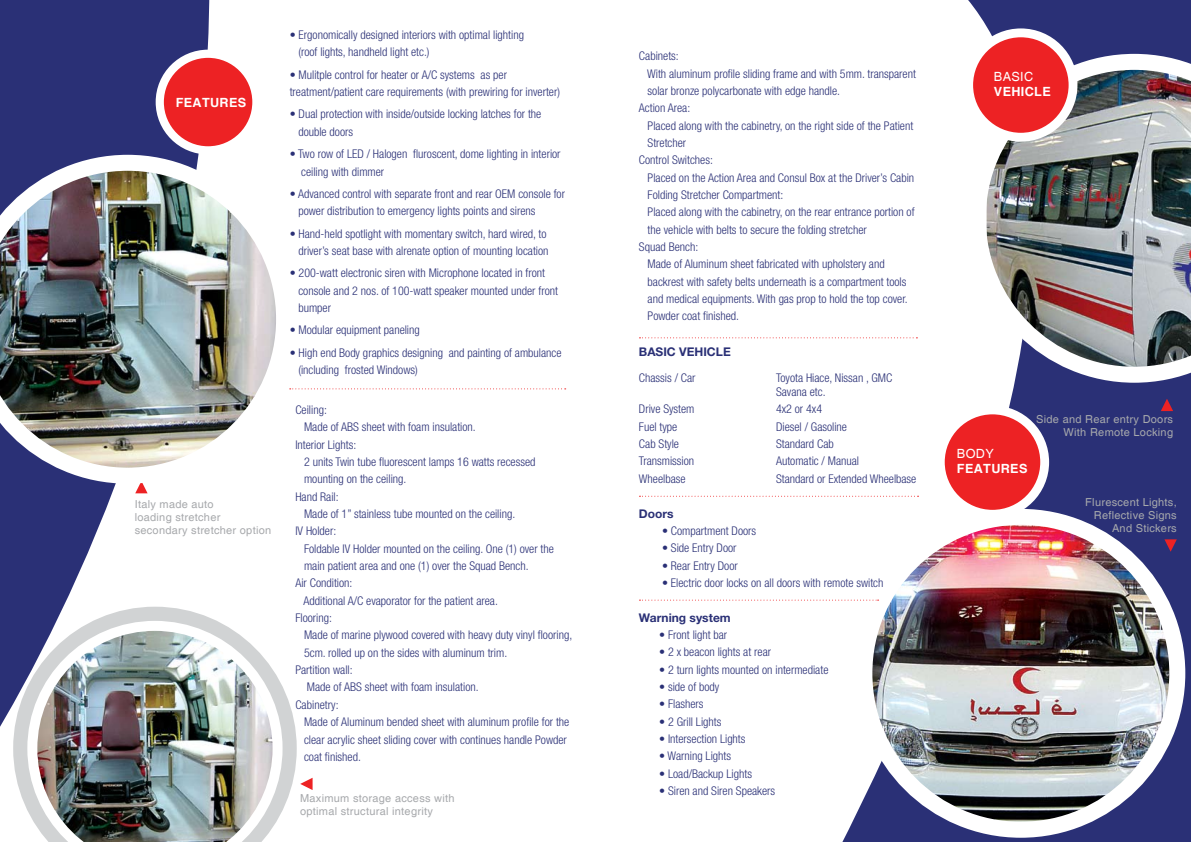
<style>
.page{position:relative;width:1191px;height:842px;background:#fff}
.page>*{position:absolute;margin:0;border:0;box-sizing:border-box;transform-origin:0 0}
.t1{font:700 12.7px "Helvetica";letter-spacing:.025em;color:#fff}
.t2{font:12.7px "Helvetica";letter-spacing:.025em;color:#fff}
.t3{font:300 condensed 12px/17.3px "Helvetica Neue";color:#2a3076}
.t4{font:700 12px "Helvetica Neue";color:#2a3076}
.t5{font:11px/13.2px "Helvetica";letter-spacing:.025em;color:#a7a9ac}
</style>
<div class="page">
<svg style="left:0;top:0;width:209px;height:727px;fill:#2a3076"></svg>
<div style="left:160px;top:54px;width:96px;height:96px;background:#ed2224;border-radius:50%"></div>
<div style="left:156px;top:50px;width:104px;height:104px;border:8px solid #fff;border-radius:50%"></div>
<svg style="left:135px;top:484px;width:13px;height:9px"></svg>
<svg style="left:300px;top:778px;width:12px;height:12px"></svg>
<img style="left:0;top:155px;width:291px;height:329px">
<svg style="left:834px;top:0;width:357px;height:842px"></svg>
<div style="left:940px;top:410px;width:104px;height:104px;background:#ed2224;border-radius:50%"></div>
<div style="left:936px;top:405px;width:113px;height:114px;border:9px solid #fff;border-radius:50%"></div>
<img style="left:969px;top:54px;width:222px;height:329px">
<div style="left:968px;top:33px;width:105px;height:104px;background:#ed2224;border-radius:50%"></div>
<div style="left:964px;top:28px;width:113px;height:114px;border:9px solid #fff;border-radius:50%"></div>
<img style="left:866px;top:519px;width:309px;height:311px">
<div style="left:856px;top:509px;width:329px;height:329px;border:16px solid #fff;border-radius:50%"></div>
<svg style="left:1160px;top:399px;width:13px;height:12px"></svg>
<svg style="left:13px;top:607px;width:284px;height:204px"></svg>
<img style="left:27px;top:621px;width:255px;height:221px">
<svg style="left:290px;top:388px;width:276px;height:1px"></svg>
<svg style="left:639px;top:337px;width:278px;height:1px"></svg>
<svg style="left:639px;top:496px;width:279px;height:1px"></svg>
<svg style="left:639px;top:600px;width:239px;height:1px"></svg>
<svg style="left:1164px;top:539px;width:12px;height:13px"></svg>
<p class="t3" style="left:298px;top:26px;width:227px;text-indent:-9px">• Ergonomically designed interiors with optimal lighting (roof lights, handheld light etc.)</p>
<p class="t3" style="left:290px;top:66px;width:272px">• Mulitple control for heater or A/C systems as per treatment/patient care requirements (with prewiring for inverter)</p>
<p class="t3" style="left:298px;top:105px;width:244px;text-indent:-9px">• Dual protection with inside/outside locking latches for the double doors</p>
<p class="t3" style="left:301px;top:145px;width:261px;text-indent:-12px">• Two row of LED / Halogen fluroscent, dome lighting in interior ceiling with dimmer</p>
<p class="t3" style="left:298px;top:185px;width:268px;text-indent:-9px">• Advanced control with separate front and rear OEM console for power distribution to emergency lights points and sirens</p>
<p class="t3" style="left:290px;top:225px;width:260px;text-align:right">• Hand-held spotlight with momentary switch, hard wired, to driver’s seat base with alrenate option of mounting location</p>
<p class="t3" style="left:298px;top:264px;width:261px;text-indent:-9px">• 200-watt electronic siren with Microphone located in front console and 2 nos. of 100-watt speaker mounted under front bumper</p>
<p class="t3" style="left:290px;top:321px;width:132px">• Modular equipment paneling</p>
<p class="t3" style="left:298px;top:344px;width:265px;text-indent:-9px">• High end Body graphics designing and painting of ambulance (including frosted Windows)</p>
<p class="t3" style="left:639px;top:47px;width:41px">Cabinets:</p>
<p class="t3" style="left:647px;top:65px;width:270px">With aluminum profile sliding frame and with 5mm. transparent</p>
<p class="t3" style="left:647px;top:82px;width:194px">solar bronze polycarbonate with edge handle.</p>
<p class="t3" style="left:639px;top:99px;width:53px">Action Area:</p>
<p class="t3" style="left:647px;top:117px;width:267px">Placed along with the cabinetry, on the right side of the Patient</p>
<p class="t3" style="left:647px;top:134px;width:40px">Stretcher</p>
<p class="t3" style="left:639px;top:151px;width:75px">Control Switches:</p>
<p class="t3" style="left:647px;top:169px;width:268px">Placed on the Action Area and Consul Box at the Driver’s Cabin</p>
<p class="t3" style="left:647px;top:186px;width:137px">Folding Stretcher Compartment:</p>
<p class="t3" style="left:647px;top:203px;width:268px">Placed along with the cabinetry, on the rear entrance portion of</p>
<p class="t3" style="left:647px;top:221px;width:221px">the vehicle with belts to secure the folding stretcher</p>
<p class="t3" style="left:639px;top:238px;width:61px">Squad Bench:</p>
<p class="t3" style="left:647px;top:255px;width:239px">Made of Aluminum sheet fabricated with upholstery and</p>
<p class="t3" style="left:647px;top:273px;width:260px">backrest with safety belts underneath is a compartment tools</p>
<p class="t3" style="left:647px;top:290px;width:262px">and medical equipments. With gas prop to hold the top cover.</p>
<p class="t3" style="left:647px;top:307px;width:93px">Powder coat finished.</p>
<p class="t2" style="left:994px;top:69px;width:41px">BASIC</p>
<p class="t1" style="left:994px;top:84px;width:58px">VEHICLE</p>
<p class="t1" style="left:176px;top:95px;width:72px">FEATURES</p>
<p class="t4" style="left:639px;top:344px;width:93px">BASIC VEHICLE</p>
<p class="t3" style="left:639px;top:369px;width:58px">Chassis / Car</p>
<p class="t3" style="left:776px;top:370px;width:118px;line-height:14.4px">Toyota Hiace, Nissan , GMC<br>Savana etc.</p>
<p class="t3" style="left:639px;top:400px;width:57px">Drive System</p>
<p class="t3" style="left:776px;top:400px;width:48px">4x2 or 4x4</p>
<p class="t3" style="left:639px;top:418px;width:40px">Fuel type</p>
<p class="t3" style="left:776px;top:418px;width:73px">Diesel / Gasoline</p>
<p class="t3" style="left:639px;top:435px;width:42px">Cab Style</p>
<p class="t3" style="left:776px;top:435px;width:59px">Standard Cab</p>
<p class="t3" style="left:639px;top:452px;width:57px">Transmission</p>
<p class="t3" style="left:776px;top:452px;width:85px">Automatic / Manual</p>
<p class="t3" style="left:639px;top:470px;width:48px">Wheelbase</p>
<p class="t3" style="left:776px;top:470px;width:142px">Standard or Extended Wheelbase</p>
<p class="t4" style="left:639px;top:506px;width:36px">Doors</p>
<p class="t3" style="left:662px;top:522px;width:96px">• Compartment Doors</p>
<p class="t3" style="left:662px;top:539px;width:76px">• Side Entry Door</p>
<p class="t3" style="left:662px;top:556px;width:77px">• Rear Entry Door</p>
<p class="t3" style="left:662px;top:574px;width:223px">• Electric door locks on all doors with remote switch</p>
<p class="t4" style="left:639px;top:610px;width:93px">Warning system</p>
<p class="t3" style="left:659px;top:626px;width:70px">• Front light bar</p>
<p class="t3" style="left:659px;top:643px;width:113px">• 2 x beacon lights at rear</p>
<p class="t3" style="left:659px;top:661px;width:171px">• 2 turn lights mounted on intermediate</p>
<p class="t3" style="left:659px;top:678px;width:62px">• side of body</p>
<p class="t3" style="left:659px;top:695px;width:46px">• Flashers</p>
<p class="t3" style="left:659px;top:713px;width:64px">• 2 Grill Lights</p>
<p class="t3" style="left:659px;top:730px;width:88px">• Intersection Lights</p>
<p class="t3" style="left:659px;top:747px;width:73px">• Warning Lights</p>
<p class="t3" style="left:659px;top:765px;width:94px">• Load/Backup Lights</p>
<p class="t3" style="left:659px;top:782px;width:118px">• Siren and Siren Speakers</p>
<p class="t3" style="left:295px;top:401px;width:33px">Ceiling:</p>
<p class="t3" style="left:304px;top:418px;width:173px">Made of ABS sheet with foam insulation.</p>
<p class="t3" style="left:295px;top:436px;width:62px">Interior Lights:</p>
<p class="t3" style="left:304px;top:453px;width:233px">2 units Twin tube fluorescent lamps 16 watts recessed</p>
<p class="t3" style="left:304px;top:470px;width:104px">mounting on the ceiling.</p>
<p class="t3" style="left:295px;top:488px;width:45px">Hand Rail:</p>
<p class="t3" style="left:304px;top:505px;width:213px">Made of 1” stainless tube mounted on the ceiling.</p>
<p class="t3" style="left:295px;top:522px;width:42px">IV Holder:</p>
<p class="t3" style="left:304px;top:540px;width:251px">Foldable IV Holder mounted on the ceiling. One (1) over the</p>
<p class="t3" style="left:304px;top:557px;width:226px">main patient area and one (1) over the Squad Bench.</p>
<p class="t3" style="left:295px;top:574px;width:59px">Air Condition:</p>
<p class="t3" style="left:303px;top:592px;width:196px">Additional A/C evaporator for the patient area.</p>
<p class="t3" style="left:295px;top:609px;width:38px">Flooring:</p>
<p class="t3" style="left:304px;top:626px;width:270px">Made of marine plywood covered with heavy duty vinyl flooring,</p>
<p class="t3" style="left:304px;top:644px;width:205px">5cm. rolled up on the sides with aluminum trim.</p>
<p class="t3" style="left:295px;top:661px;width:59px">Partition wall:</p>
<p class="t3" style="left:307px;top:678px;width:173px">Made of ABS sheet with foam insulation.</p>
<p class="t3" style="left:295px;top:696px;width:45px">Cabinetry:</p>
<p class="t3" style="left:304px;top:713px;width:267px">Made of Aluminum bended sheet with aluminum profile for the</p>
<p class="t3" style="left:304px;top:730px;width:264px">clear acrylic sheet sliding cover with continues handle Powder</p>
<p class="t3" style="left:304px;top:748px;width:58px">coat finished.</p>
<p class="t5" style="left:1036px;top:413px;width:138px;text-align:right">Side and Rear entry Doors<br>With Remote Locking</p>
<p class="t2" style="left:957px;top:446px;width:38px">BODY</p>
<p class="t1" style="left:957px;top:461px;width:72px">FEATURES</p>
<p class="t5" style="left:135px;top:498px;width:138px">Italy made auto<br>loading stretcher secondary stretcher option</p>
<p class="t5" style="left:1085px;top:496px;width:93px;text-align:right">Flurescent Lights,<br>Reflective Signs<br>And Stickers</p>
<p class="t5" style="left:300px;top:792px;width:156px">Maximum storage access with optimal structural integrity</p>
</div>
